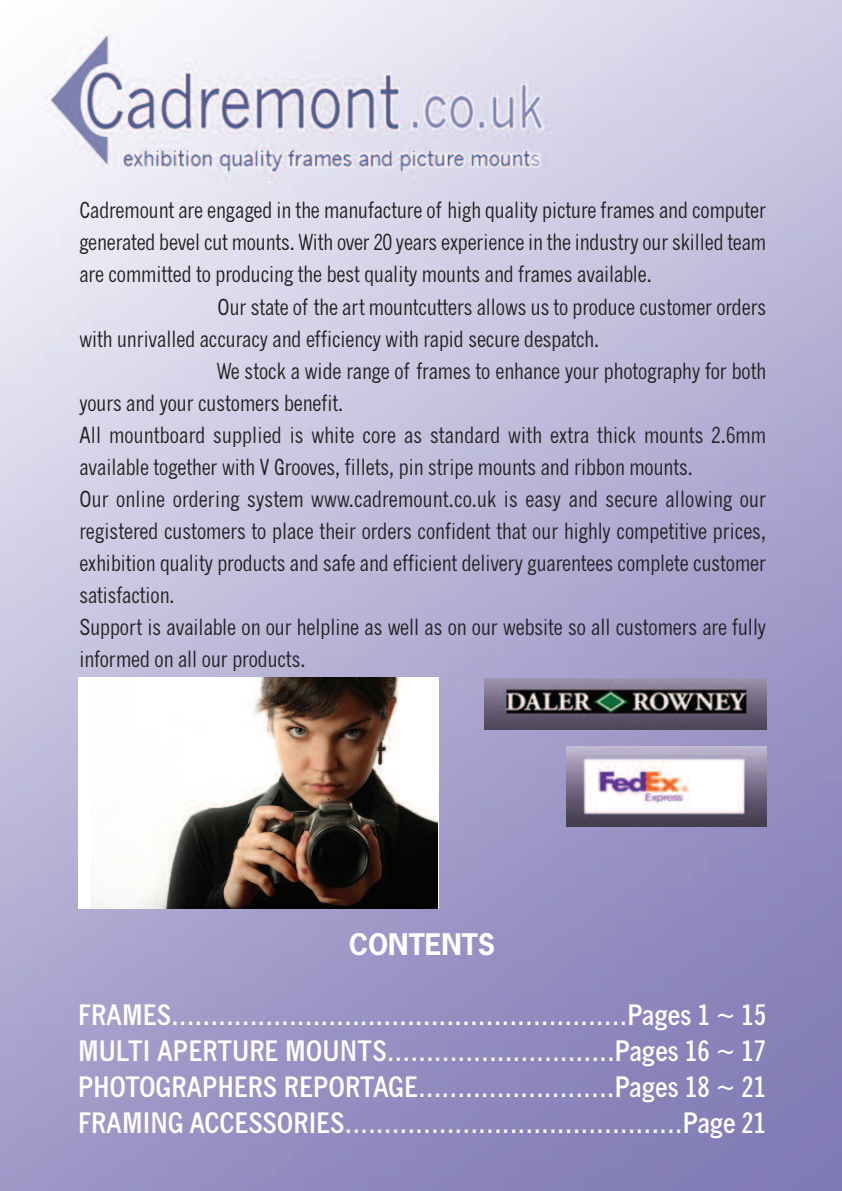
<style>
.page{position:relative;width:842px;height:1191px;background:#fff}
.page>*{position:absolute;margin:0;border:0;box-sizing:border-box;transform-origin:0 0}
.t1{font:700 condensed 28px/36px "News Gothic";color:#fff;text-align:justify}
.t2{font:700 28px "News Gothic";color:#fff}
.t3{font:condensed 22px "News Gothic";color:#231f20}
</style>
<div class="page">
<img style="left:0;top:0;width:842px;height:1191px">
<img style="left:566px;top:746px;width:200px;height:80px">
<img style="left:484px;top:678px;width:282px;height:51px">
<div style="left:78px;top:677px;width:361px;height:231px;background:#fff"></div>
<img style="left:91px;top:677px;width:347px;height:231px">
<p class="t3" style="left:79px;top:202px;width:688px">Cadremount are engaged in the manufacture of high quality picture frames and computer</p>
<p class="t3" style="left:79px;top:234px;width:688px">generated bevel cut mounts. With over 20 years experience in the industry our skilled team</p>
<p class="t3" style="left:79px;top:266px;width:574px">are committed to producing the best quality mounts and frames available.</p>
<p class="t3" style="left:218px;top:298px;width:550px">Our state of the art mountcutters allows us to produce customer orders</p>
<p class="t3" style="left:79px;top:330px;width:521px">with unrivalled accuracy and efficiency with rapid secure despatch.</p>
<p class="t3" style="left:217px;top:362px;width:551px">We stock a wide range of frames to enhance your photography for both</p>
<p class="t3" style="left:79px;top:394px;width:265px">yours and your customers benefit.</p>
<p class="t3" style="left:79px;top:426px;width:688px">All mountboard supplied is white core as standard with extra thick mounts 2.6mm</p>
<p class="t3" style="left:79px;top:458px;width:615px">available together with V Grooves, fillets, pin stripe mounts and ribbon mounts.</p>
<p class="t3" style="left:79px;top:490px;width:688px">Our online ordering system www.cadremount.co.uk is easy and secure allowing our</p>
<p class="t3" style="left:79px;top:522px;width:688px">registered customers to place their orders confident that our highly competitive prices,</p>
<p class="t3" style="left:79px;top:554px;width:688px">exhibition quality products and safe and efficient delivery guarentees complete customer</p>
<p class="t3" style="left:79px;top:586px;width:97px">satisfaction.</p>
<p class="t3" style="left:79px;top:618px;width:688px">Support is available on our helpline as well as on our website so all customers are fully</p>
<p class="t3" style="left:79px;top:650px;width:228px">informed on all our products.</p>
<p class="t2" style="left:349px;top:929px;width:148px">CONTENTS</p>
<p class="t1" style="left:78px;top:999px;width:690px">FRAMES..........................................................Pages 1 ~ 15<br>MULTI APERTURE MOUNTS.............................Pages 16 ~ 17<br>PHOTOGRAPHERS REPORTAGE.........................Pages 18 ~ 21<br>FRAMING ACCESSORIES...........................................Page 21</p>
</div>
